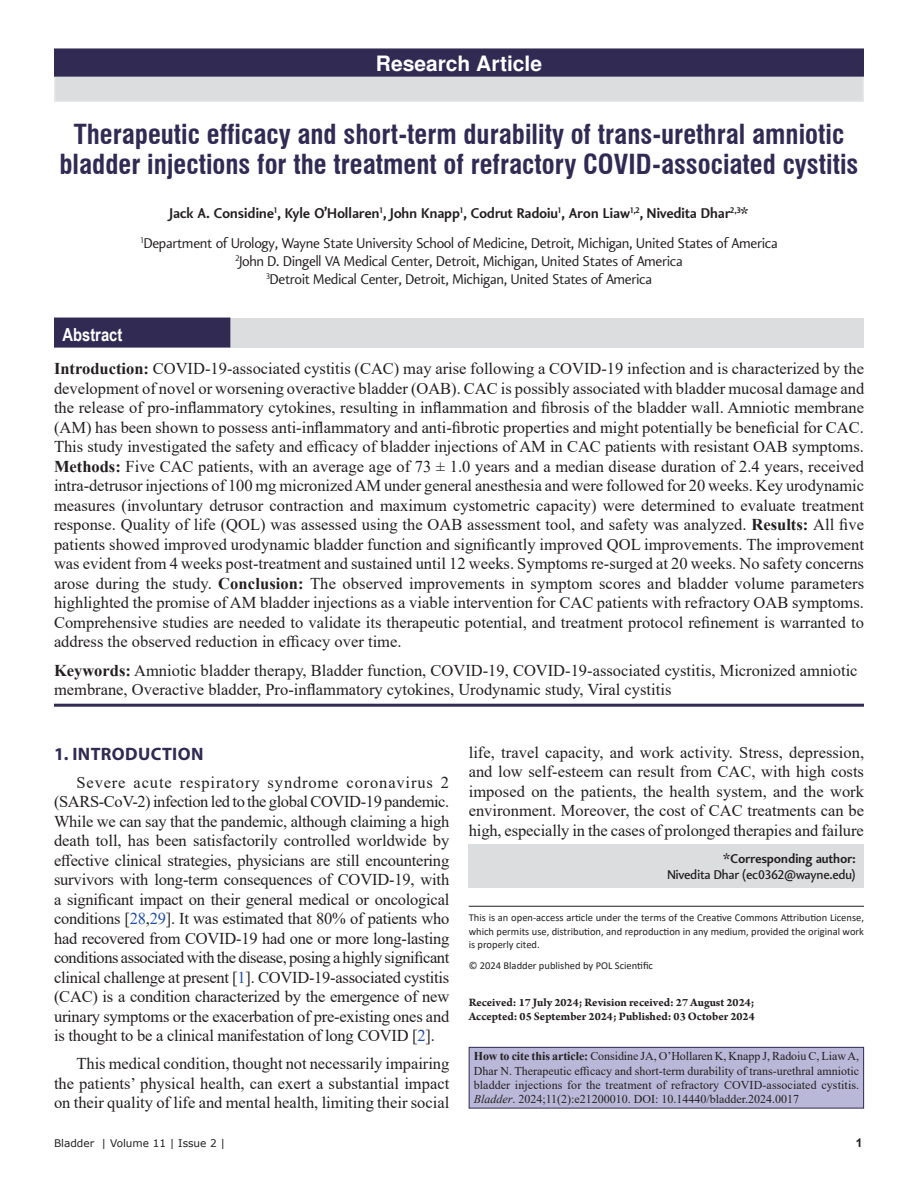
<style>
.page{position:relative;width:918px;height:1188px;background:#fff}
.page>*{position:absolute;margin:0;border:0;box-sizing:border-box;transform-origin:0 0}
.AT{font:700 condensed 27px/30px "Swiss 721 BT";color:#312b54;text-align:center}
.AH{font:700 21px "Nimbus San L";color:#fff}
.t1{font:700 18px "Myriad Pro";letter-spacing:.02em;color:#312b54}
.ABSH{font:700 18px "Arial Narrow";color:#fff}
.ABS{font:16.5px/19.5px "Times New Roman";color:#231f20;text-align:justify}
.TX{font:16.5px/19.5px "Times New Roman";letter-spacing:-.005em;color:#231f20;text-align:justify}
.KWD{font:16.5px/19.5px "Times New Roman";color:#231f20}
.AFF{font:15px "Vekta Sans";color:#231f20}
.AU{font:700 15px "Vekta Sans";color:#231f20}
.ADD{font:500 13.5px/16.5px "Vekta Sans";color:#231f20;text-align:right}
.HTC{font:12px/14.4px "Times New Roman";color:#231f20;text-align:justify}
.HIS{font:700 12px/14.4px "Arno Pro";color:#231f20}
.FT{font:700 12px "Arial";color:#231f20}
.OS{font:10.5px/13.5px "Calibri";color:#231f20;text-align:justify}
.FT-2{font:10.5px "Verdana";color:#231f20}
.s1{font-weight:700}
.s2{color:#244ea1}
.s3{font-style:italic}
</style>
<div class="page">
<div style="left:54px;top:48px;width:810px;height:54px;background:#dcdddf"></div>
<div style="left:55px;top:49px;width:808px;height:27px;background:#312b54"></div>
<div style="left:54px;top:48px;width:810px;height:29px;border:2px solid #312b54"></div>
<hr style="left:54px;top:704px;width:810px;height:3px;background:#312b54">
<div style="left:469px;top:844px;width:395px;height:44px;background:#dcdddf"></div>
<hr style="left:469px;top:906px;width:395px;height:1px;background:#231f20">
<div style="left:469px;top:1047px;width:395px;height:61px;background:#b9b8d8"></div>
<div style="left:469px;top:1047px;width:395px;height:61px;border:1px solid #312b54"></div>
<div style="left:54px;top:318px;width:810px;height:30px;background:#dcdddf"></div>
<div style="left:54px;top:318px;width:176px;height:30px;background:#312b54"></div>
<p class="AH" style="left:376px;top:51px;width:168px">Research Article</p>
<p class="AT" style="left:60px;top:119px;width:800px">Therapeutic efficacy and short-term durability of trans-urethral amniotic bladder injections for the treatment of refractory COVID-associated cystitis</p>
<p class="AU" style="left:170px;top:204px;width:580px">Jack A. Considine<sup>1</sup>, Kyle O’Hollaren<sup>1</sup>, John Knapp<sup>1</sup>, Codrut Radoiu<sup>1</sup>, Aron Liaw<sup>1,2</sup>, Nivedita Dhar<sup>2,3</sup>*</p>
<p class="AFF" style="left:141px;top:234px;width:638px"><sup>1</sup>Department of Urology, Wayne State University School of Medicine, Detroit, Michigan, United States of America</p>
<p class="AFF" style="left:236px;top:252px;width:448px"><sup>2</sup>John D. Dingell VA Medical Center, Detroit, Michigan, United States of America</p>
<p class="AFF" style="left:266px;top:270px;width:387px"><sup>3</sup>Detroit Medical Center, Detroit, Michigan, United States of America</p>
<p class="ABSH" style="left:63px;top:321px;width:61px">Abstract</p>
<p class="ABS" style="left:54px;top:358px;width:812px"><span class="s1">Introduction:</span> COVID-19-associated cystitis (CAC) may arise following a COVID-19 infection and is characterized by the development of novel or worsening overactive bladder (OAB). CAC is possibly associated with bladder mucosal damage and the release of pro-inflammatory cytokines, resulting in inflammation and fibrosis of the bladder wall. Amniotic membrane (AM) has been shown to possess anti-inflammatory and anti-fibrotic properties and might potentially be beneficial for CAC.<br>This study investigated the safety and efficacy of bladder injections of AM in CAC patients with resistant OAB symptoms.<br><span class="s1">Methods:</span> Five CAC patients, with an average age of 73 ± 1.0 years and a median disease duration of 2.4 years, received intra-detrusor injections of 100 mg micronized AM under general anesthesia and were followed for 20 weeks. Key urodynamic measures (involuntary detrusor contraction and maximum cystometric capacity) were determined to evaluate treatment response. Quality of life (QOL) was assessed using the OAB assessment tool, and safety was analyzed. <span class="s1">Results:</span> All five patients showed improved urodynamic bladder function and significantly improved QOL improvements. The improvement was evident from 4 weeks post-treatment and sustained until 12 weeks. Symptoms re-surged at 20 weeks. No safety concerns arose during the study. <span class="s1">Conclusion:</span> The observed improvements in symptom scores and bladder volume parameters highlighted the promise of AM bladder injections as a viable intervention for CAC patients with refractory OAB symptoms.<br>Comprehensive studies are needed to validate its therapeutic potential, and treatment protocol refinement is warranted to address the observed reduction in efficacy over time.</p>
<p class="KWD" style="left:54px;top:660px;width:805px"><span class="s1">Keywords:</span> Amniotic bladder therapy, Bladder function, COVID-19, COVID-19-associated cystitis, Micronized amniotic membrane, Overactive bladder, Pro-inflammatory cytokines, Urodynamic study, Viral cystitis</p>
<h1 class="t1" style="left:54px;top:742px;width:151px">1. INTRODUCTION</h1>
<p class="TX" style="left:54px;top:772px;width:397px;text-indent:22px">Severe acute respiratory syndrome coronavirus 2 (SARS-CoV-2) infection led to the global COVID-19 pandemic.<br>While we can say that the pandemic, although claiming a high death toll, has been satisfactorily controlled worldwide by effective clinical strategies, physicians are still encountering survivors with long-term consequences of COVID-19, with a significant impact on their general medical or oncological conditions [<span class="s2">28</span>,<span class="s2">29</span>]. It was estimated that 80% of patients who had recovered from COVID-19 had one or more long-lasting conditions associated with the disease, posing a highly significant clinical challenge at present [<span class="s2">1</span>]. COVID-19-associated cystitis (CAC) is a condition characterized by the emergence of new urinary symptoms or the exacerbation of pre-existing ones and is thought to be a clinical manifestation of long COVID [<span class="s2">2</span>].</p>
<p class="TX" style="left:54px;top:1053px;width:397px;text-indent:22px">This medical condition, thought not necessarily impairing the patients’ physical health, can exert a substantial impact on their quality of life and mental health, limiting their social</p>
<p class="TX" style="left:469px;top:742px;width:397px">life, travel capacity, and work activity. Stress, depression, and low self-esteem can result from CAC, with high costs imposed on the patients, the health system, and the work environment. Moreover, the cost of CAC treatments can be high, especially in the cases of prolonged therapies and failure</p>
<p class="ADD" style="left:667px;top:850px;width:190px"><span class="s1">*Corresponding author:<br></span>Nivedita Dhar (ec0362@wayne.edu)</p>
<p class="OS" style="left:469px;top:911px;width:397px">This is an open-access article under the terms of the Creative Commons Attribution License, which permits use, distribution, and reproduction in any medium, provided the original work is properly cited.</p>
<p class="OS" style="left:469px;top:958px;width:186px">© 2024 Bladder published by POL Scientific</p>
<p class="HIS" style="left:469px;top:995px;width:288px">Received: 17 July 2024; Revision received: 27 August 2024;<br>Accepted: 05 September 2024; Published: 03 October 2024</p>
<p class="HTC" style="left:474px;top:1049px;width:387px"><span class="s1">How to cite this article:</span> Considine JA, O’Hollaren K, Knapp J, Radoiu C, Liaw A, Dhar N. Therapeutic efficacy and short-term durability of trans-urethral amniotic bladder injections for the treatment of refractory COVID-associated cystitis.<br><span class="s3">Bladder</span>. 2024;11(2):e21200010. DOI: 10.14440/bladder.2024.0017</p>
<p class="FT-2" style="left:54px;top:1136px;width:173px">Bladder | Volume 11 | Issue 2 |</p>
<p class="FT" style="left:856px;top:1135px;width:8px">1</p>
</div>
